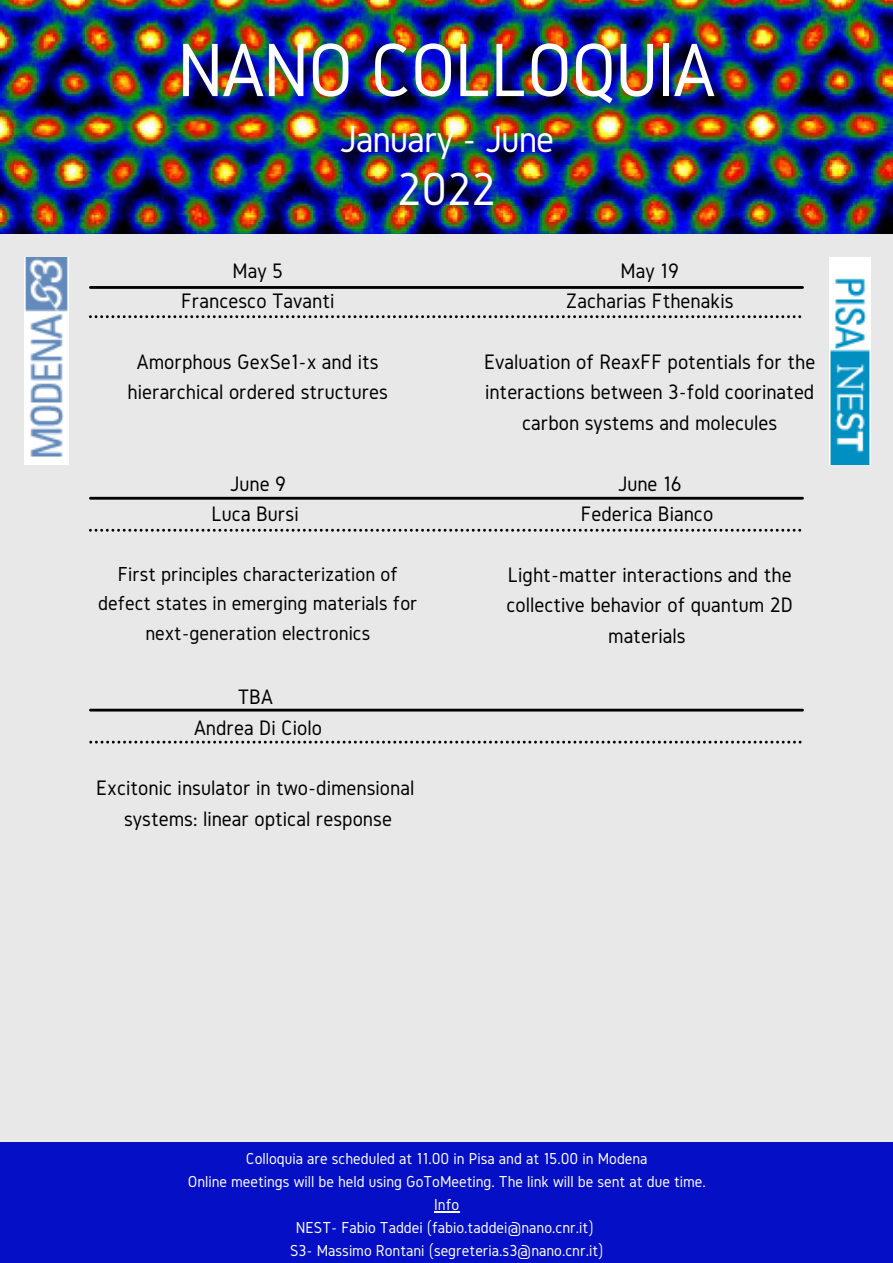
<style>
.page{position:relative;width:893px;height:1263px;background:#e8e8e8}
.page>*{position:absolute;margin:0;border:0;box-sizing:border-box;transform-origin:0 0}
.t1{font:78.38px "Gidole";letter-spacing:-.02em;color:#fff}
.t2{font:48.15px "Gidole";color:#fff}
.t3{font:39.15px "Gidole";letter-spacing:-.02em;color:#fff}
.t4{font:21.75px/30.4px "Gidole";color:#000;text-align:center}
.t5{font:21px/29.2px "Gidole";color:#000;text-align:center}
.t6{font:16.5px "Gidole";color:#fff}
</style>
<div class="page">
<img style="left:25px;top:257px;width:43px;height:207px">
<img style="left:830px;top:257px;width:40px;height:207px">
<div style="left:0;top:1142px;width:893px;height:121px;background:#040fc6"></div>
<hr style="left:90px;top:286px;width:712px;height:3px;background:#000">
<hr style="left:90px;top:497px;width:712px;height:3px;background:#000">
<hr style="left:90px;top:709px;width:712px;height:2px;background:#000">
<svg style="left:89px;top:315px;width:712px;height:3px"></svg>
<svg style="left:89px;top:529px;width:712px;height:3px"></svg>
<svg style="left:89px;top:741px;width:712px;height:2px"></svg>
<img style="left:0;top:0;width:893px;height:234px">
<svg style="left:434px;top:1211px;width:25px;height:1px"></svg>
<p class="t1" style="left:177px;top:27px;width:540px">NANO COLLOQUIA</p>
<p class="t3" style="left:339px;top:118px;width:216px">January - June</p>
<p class="t2" style="left:397px;top:163px;width:100px">2022</p>
<p class="t4" style="left:233px;top:255px;width:52px">May 5</p>
<p class="t4" style="left:181px;top:285px;width:155px">Francesco Tavanti</p>
<p class="t4" style="left:128px;top:346px;width:262px">Amorphous GexSe1-x and its hierarchical ordered structures</p>
<p class="t4" style="left:230px;top:468px;width:58px">June 9</p>
<p class="t4" style="left:211px;top:498px;width:89px">Luca Bursi</p>
<p class="t5" style="left:98px;top:559px;width:321px">First principles characterization of defect states in emerging materials for next-generation electronics</p>
<p class="t4" style="left:238px;top:681px;width:37px">TBA</p>
<p class="t4" style="left:194px;top:712px;width:129px">Andrea Di Ciolo</p>
<p class="t4" style="left:96px;top:773px;width:320px">Excitonic insulator in two-dimensional</p>
<p class="t4" style="left:124px;top:803px;width:269px">systems: linear optical response</p>
<p class="t4" style="left:620px;top:255px;width:60px">May 19</p>
<p class="t4" style="left:566px;top:285px;width:169px">Zacharias Fthenakis</p>
<p class="t4" style="left:484px;top:346px;width:333px">Evaluation of ReaxFF potentials for the interactions between 3-fold coorinated carbon systems and molecules</p>
<p class="t4" style="left:617px;top:468px;width:66px">June 16</p>
<p class="t4" style="left:581px;top:498px;width:134px">Federica Bianco</p>
<p class="t4" style="left:506px;top:559px;width:288px">Light-matter interactions and the collective behavior of quantum 2D materials</p>
<p class="t6" style="left:246px;top:1149px;width:403px">Colloquia are scheduled at 11.00 in Pisa and at 15.00 in Modena</p>
<p class="t6" style="left:188px;top:1172px;width:519px">Online meetings will be held using GoToMeeting. The link will be sent at due time.</p>
<p class="t6" style="left:434px;top:1195px;width:27px">Info</p>
<p class="t6" style="left:296px;top:1218px;width:299px">NEST- Fabio Taddei (fabio.taddei@nano.cnr.it)</p>
<p class="t6" style="left:290px;top:1241px;width:315px">S3- Massimo Rontani (segreteria.s3@nano.cnr.it)</p>
</div>
